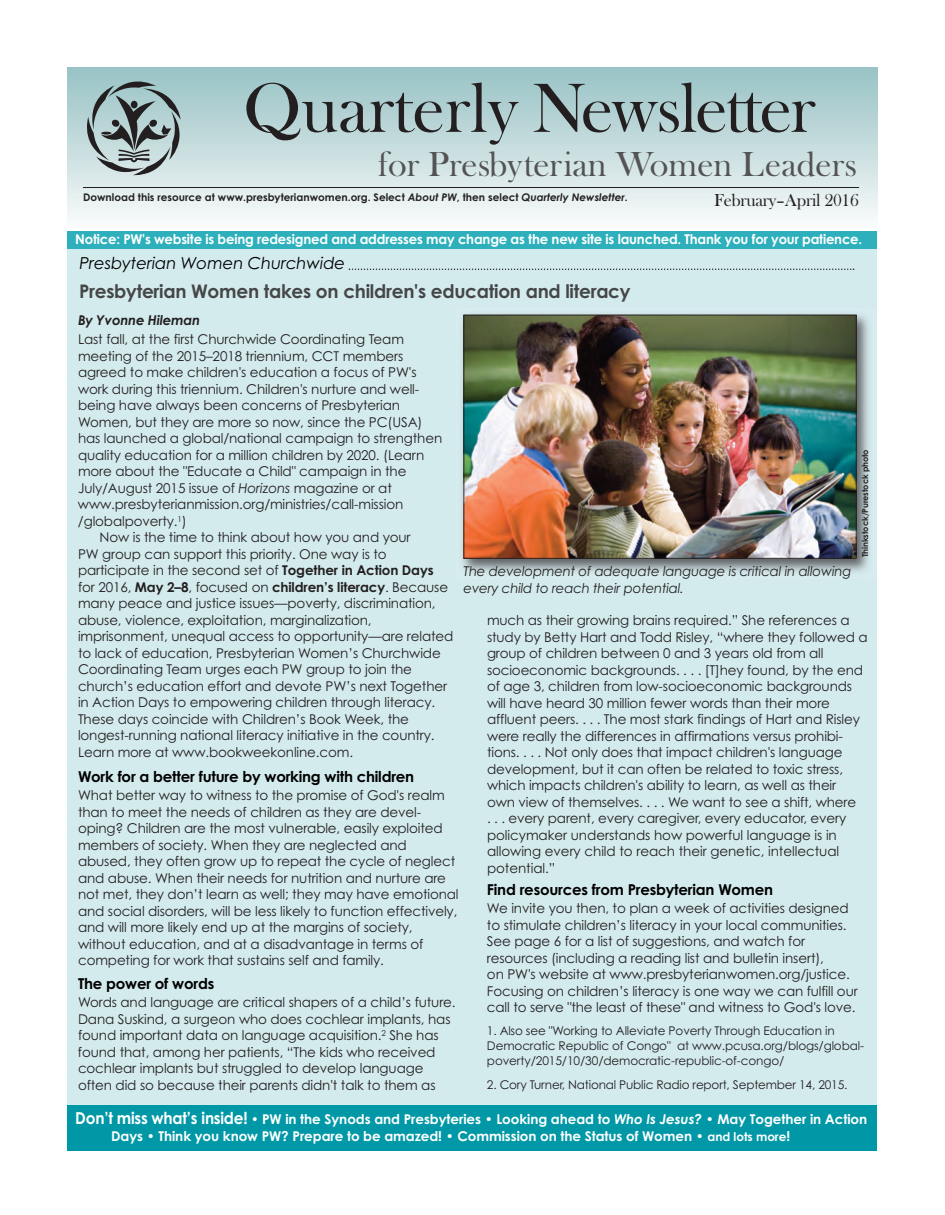
<style>
.page{position:relative;width:945px;height:1215px;background:#fff}
.page>*{position:absolute;margin:0;border:0;box-sizing:border-box;transform-origin:0 0}
.t1{font:72px "Bask Old Face";color:#231f20}
.t2{font:36px "Bask Old Face";color:#535355}
.t3{font:700 18.75px "Century Gothic";letter-spacing:-.015em;color:#454647}
.t4{font:18px "Bask Old Face";letter-spacing:-.015em;color:#231f20}
.t5{font:italic 16.5px "Century Gothic";letter-spacing:-.005em;color:#000}
.t6{font:700 15px "Century Gothic";letter-spacing:-.015em;color:#000}
.t7{font:13.5px/16.5px "Century Gothic";letter-spacing:-.01em;color:#231f20}
.t8{font:700 13.5px/16.5px "Century Gothic";letter-spacing:-.005em;color:#fff;scale:.93 1}
.t9{font:700 13.5px "Century Gothic";letter-spacing:-.005em;color:#fff}
.t10{font:italic 13.5px/17.2px "Century Gothic";letter-spacing:-.015em;color:#231f20}
.t11{font:italic 700 13.5px "Century Gothic";letter-spacing:-.015em;color:#231f20}
.t12{font:12px/15px "Century Gothic";letter-spacing:-.01em;color:#231f20}
.t13{font:700 10.5px "Century Gothic";color:#231f20}
.t14{font:700 8.25px "Century Gothic";letter-spacing:-.01em;color:#231f20}
.s1{font-style:italic}
.s2{font-weight:700}
.s3{font-size:16.5px}
.s4{font-size:12px}
</style>
<div class="page">
<div style="left:68px;top:248px;width:810px;height:861px;background:#d4ebee"></div>
<div style="left:68px;top:68px;width:810px;height:162px;background:linear-gradient(to bottom,#97c1c4,#fafcfc)"></div>
<hr style="left:83px;top:187px;width:776px;height:1px;background:#231f20">
<svg style="left:87px;top:81px;width:94px;height:94px;background:#90a2a3"></svg>
<div style="left:68px;top:1105px;width:810px;height:45px;background:#0098a6"></div>
<svg style="left:349px;top:269px;width:505px;height:1px"></svg>
<img style="left:462px;top:314px;width:407px;height:258px">
<img style="left:466px;top:317px;width:389px;height:240px">
<div style="left:464px;top:315px;width:393px;height:244px;border:1px solid #231f20"></div>
<div style="left:68px;top:231px;width:810px;height:18px;background:#2db0bc"></div>
<h1 class="t1" style="left:243px;top:65px;width:574px">Quarterly Newsletter</h1>
<h2 class="t2" style="left:378px;top:143px;width:481px">for Presbyterian Women Leaders</h2>
<p class="t13" style="left:83px;top:191px;width:546px">Download this resource at www.presbyterianwomen.org. Select <span class="s1">About PW</span>, then select <span class="s1">Quarterly Newsletter</span>.</p>
<h3 class="t4" style="left:714px;top:189px;width:146px">February–April 2016</h3>
<p class="t9" style="left:75px;top:231px;width:789px">Notice: PW's website is being redesigned and addresses may change as the new site is launched. Thank you for your patience.</p>
<p class="t5" style="left:80px;top:254px;width:267px">Presbyterian Women Churchwide</p>
<h3 class="t3" style="left:79px;top:281px;width:553px">Presbyterian Women takes on children's education and literacy</h3>
<p class="t11" style="left:78px;top:312px;width:124px">By Yvonne Hileman</p>
<p class="t7" style="left:78px;top:332px;width:328px">Last fall, at the first Churchwide Coordinating Team</p>
<p class="t7" style="left:78px;top:348px;width:327px">meeting of the 2015–2018 triennium, CCT members</p>
<p class="t7" style="left:78px;top:365px;width:340px">agreed to make children's education a focus of PW's</p>
<p class="t7" style="left:78px;top:381px;width:343px">work during this triennium. Children's nurture and well-</p>
<p class="t7" style="left:78px;top:398px;width:324px">being have always been concerns of Presbyterian</p>
<p class="t7" style="left:78px;top:414px;width:346px">Women, but they are more so now, since the PC(USA)</p>
<p class="t7" style="left:78px;top:431px;width:366px">has launched a global/national campaign to strengthen</p>
<p class="t7" style="left:78px;top:447px;width:348px">quality education for a million children by 2020. (Learn</p>
<p class="t7" style="left:78px;top:464px;width:330px">more about the "Educate a Child" campaign in the</p>
<p class="t7" style="left:78px;top:480px;width:315px">July/August 2015 issue of <span class="s1">Horizons</span> magazine or at</p>
<p class="t7" style="left:78px;top:497px;width:327px">www.presbyterianmission.org/ministries/call-mission</p>
<p class="t7" style="left:78px;top:513px;width:110px">/globalpoverty.<sup>1</sup>)</p>
<p class="t7" style="left:100px;top:530px;width:313px">Now is the time to think about how you and your</p>
<p class="t7" style="left:78px;top:546px;width:310px">PW group can support this priority. One way is to</p>
<p class="t7" style="left:78px;top:563px;width:357px">participate in the second set of <span class="s2">Together in Action Days</span></p>
<p class="t7" style="left:78px;top:579px;width:372px">for 2016, <span class="s2">May 2–8</span>, focused on <span class="s2">children’s literacy</span>. Because</p>
<p class="t7" style="left:78px;top:596px;width:359px">many peace and justice issues—poverty, discrimination,</p>
<p class="t7" style="left:78px;top:612px;width:295px">abuse, violence, exploitation, marginalization,</p>
<p class="t7" style="left:78px;top:629px;width:377px">imprisonment, unequal access to opportunity—are related</p>
<p class="t7" style="left:78px;top:645px;width:364px">to lack of education, Presbyterian Women’s Churchwide</p>
<p class="t7" style="left:78px;top:662px;width:336px">Coordinating Team urges each PW group to join the</p>
<p class="t7" style="left:78px;top:678px;width:371px">church’s education effort and devote PW’s next Together</p>
<p class="t7" style="left:78px;top:695px;width:359px">in Action Days to empowering children through literacy.</p>
<p class="t7" style="left:78px;top:711px;width:333px">These days coincide with Children’s Book Week, the</p>
<p class="t7" style="left:78px;top:728px;width:358px">longest-running national literacy initiative in the country.</p>
<p class="t7" style="left:78px;top:744px;width:277px">Learn more at www.bookweekonline.com.</p>
<p class="t6" style="left:78px;top:769px;width:338px">Work for a better future by working with children</p>
<p class="t7" style="left:78px;top:788px;width:382px">What better way to witness to the promise of God's realm than to meet the needs of children as they are devel&shy;oping? Children are the most vulnerable, easily exploited members of society. When they are neglected and abused, they often grow up to repeat the cycle of neglect and abuse. When their needs for nutrition and nurture are not met, they don’t learn as well; they may have emotional and social disorders, will be less likely to function effectively, and will more likely end up at the margins of society, without education, and at a disadvantage in terms of competing for work that sustains self and family.</p>
<p class="t6" style="left:78px;top:976px;width:138px">The power of words</p>
<p class="t7" style="left:78px;top:995px;width:379px">Words and language are critical shapers of a child’s future.<br>Dana Suskind, a surgeon who does cochlear implants, has found important data on language acquisition.<sup>2</sup> She has found that, among her patients, “The kids who received cochlear implants but struggled to develop language often did so because their parents didn't talk to them as</p>
<p class="t14" style="left:861px;top:557px;width:109px;rotate:-90deg">Thinkstock/Purestock photo</p>
<p class="t10" style="left:464px;top:563px;width:389px">The development of adequate language is critical in allowing every child to reach their potential.</p>
<p class="t7" style="left:487px;top:612px;width:382px">much as their growing brains required.” She references a study by Betty Hart and Todd Risley, “where they followed a group of children between 0 and 3 years old from all socioeconomic backgrounds. . . . [T]hey found, by the end of age 3, children from low-socioeconomic backgrounds will have heard 30 million fewer words than their more affluent peers. . . . The most stark findings of Hart and Risley were really the differences in affirmations versus prohibi&shy;tions. . . . Not only does that impact children's language development, but it can often be related to toxic stress, which impacts children's ability to learn, as well as their own view of themselves. . . . We want to see a shift, where<br>. . . every parent, every caregiver, every educator, every policymaker understands how powerful language is in allowing every child to reach their genetic, intellectual potential.”</p>
<p class="t6" style="left:487px;top:881px;width:288px">Find resources from Presbyterian Women</p>
<p class="t7" style="left:487px;top:900px;width:372px">We invite you then, to plan a week of activities designed to stimulate children’s literacy in your local communities.<br>See page 6 for a list of suggestions, and watch for resources (including a reading list and bulletin insert),<br>on PW's website at www.presbyterianwomen.org/justice.<br>Focusing on children’s literacy is one way we can fulfill our call to serve "the least of these" and witness to God's love.</p>
<p class="t12" style="left:487px;top:1023px;width:379px">1. Also see "Working to Alleviate Poverty Through Education in<br>Democratic Republic of Congo" at www.pcusa.org/blogs/global&shy;poverty/2015/10/30/democratic-republic-of-congo/</p>
<p class="t12" style="left:487px;top:1077px;width:362px">2. Cory Turner, National Public Radio report, September 14, 2015.</p>
<p class="t8" style="left:111px;top:1111px;width:814px;text-indent:-36px"><span class="s3">Don’t miss what’s inside!</span> • PW in the Synods and Presbyteries • Looking ahead to <span class="s1">Who Is Jesus?</span> • May Together in Action<br>Days • Think you know PW? Prepare to be amazed! • Commission on the Status of Women • <span class="s4">and lots more</span>!</p>
</div>
